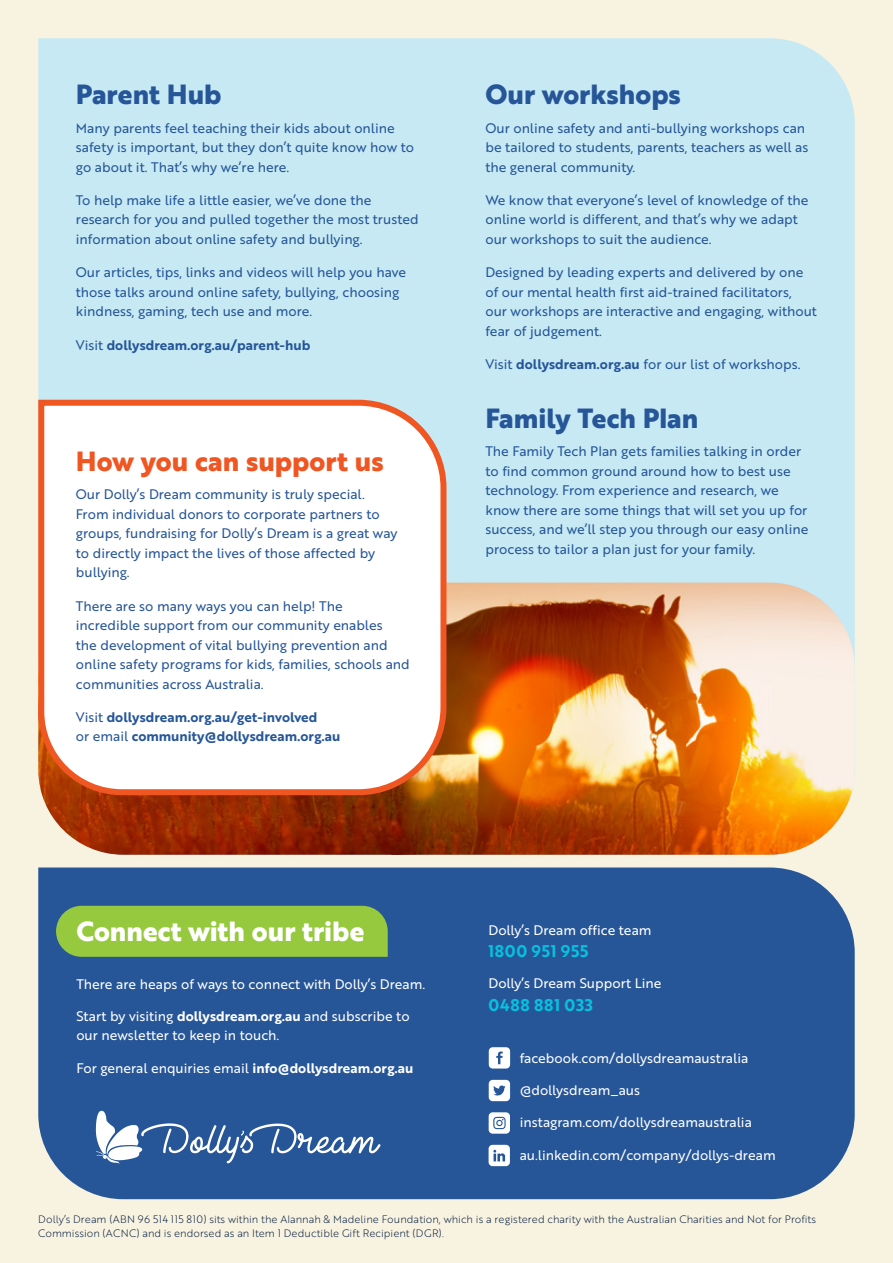
<style>
.page{position:relative;width:893px;height:1263px;background:#f8f3e0}
.page>*{position:absolute;margin:0;border:0;box-sizing:border-box;transform-origin:0 0}
.DD_flyer_headline{font:700 27px "Brother 1816 Extra";color:#265698}
.DD_flyer_headline-2{font:700 27px "Brother 1816 Extra";color:#fff}
.DD_flyer_headline-3{font:700 27px "Brother 1816 Extra";color:#f05622}
.t1{font:16.5px "Brother 1816 Bold";letter-spacing:.04em;color:#08c0de}
.DD_flyer_body{font:13.5px/19.5px "Brother 1816 Regular";color:#265698}
.t2{font:13.5px/19.5px "Brother 1816 Regular";color:#fff}
.DD_flyer_body-2{font:13.5px/19.5px "Brother 1816 Bold";color:#265698}
.t3{font:10.5px/13.5px "Brother 1816 Light";color:#092041}
.s1{font-family:"Brother 1816 Regular"}
.s2{font-family:"Brother 1816 Bold"}
</style>
<div class="page">
<div style="left:38px;top:867px;width:817px;height:332px;background:#265698"></div>
<div style="left:38px;top:38px;width:817px;height:545px;background:#c6e9f3"></div>
<svg style="left:96px;top:1111px;width:285px;height:52px;background:#5178ac"></svg>
<svg style="left:489px;top:1047px;width:21px;height:21px"></svg>
<svg style="left:489px;top:1080px;width:21px;height:21px"></svg>
<svg style="left:489px;top:1112px;width:21px;height:22px"></svg>
<svg style="left:489px;top:1145px;width:21px;height:21px"></svg>
<div style="left:56px;top:906px;width:332px;height:51px;background:#97c93e"></div>
<img style="left:432px;top:583px;width:423px;height:272px">
<img style="left:43px;top:798px;width:389px;height:57px">
<svg style="left:38px;top:397px;width:411px;height:401px;background:#faf0ec"></svg>
<p class="DD_flyer_headline" style="left:76px;top:74px;width:147px">Parent Hub</p>
<p class="DD_flyer_body" style="left:76px;top:117px;width:340px">Many parents feel teaching their kids about online safety is important, but they don’t quite know how to go about it. That’s why we’re here.</p>
<p class="DD_flyer_body" style="left:76px;top:190px;width:344px">To help make life a little easier, we’ve done the research for you and pulled together the most trusted information about online safety and bullying.</p>
<p class="DD_flyer_body" style="left:76px;top:262px;width:332px">Our articles, tips, links and videos will help you have those talks around online safety, bullying, choosing kindness, gaming, tech use and more.</p>
<p class="DD_flyer_body-2" style="left:76px;top:335px;width:236px"><span class="s1">Visit</span> dollysdream.org.au/parent-hub</p>
<p class="DD_flyer_headline-3" style="left:76px;top:441px;width:309px">How you can support us</p>
<p class="DD_flyer_body" style="left:76px;top:484px;width:323px">Our Dolly’s Dream community is truly special.<br>From individual donors to corporate partners to groups, fundraising for Dolly’s Dream is a great way to directly impact the lives of those affected by bullying.</p>
<p class="DD_flyer_body" style="left:76px;top:595px;width:335px">There are so many ways you can help! The incredible support from our community enables<br>the development of vital bullying prevention and online safety programs for kids, families, schools and communities across Australia.</p>
<p class="DD_flyer_body-2" style="left:76px;top:707px;width:266px"><span class="s1">Visit</span> dollysdream.org.au/get-involved<br><span class="s1">or email</span> community@dollysdream.org.au</p>
<p class="DD_flyer_headline" style="left:485px;top:74px;width:197px">Our workshops</p>
<p class="DD_flyer_body" style="left:485px;top:117px;width:325px">Our online safety and anti-bullying workshops can be tailored to students, parents, teachers as well as the general community.</p>
<p class="DD_flyer_body" style="left:485px;top:190px;width:324px">We know that everyone’s level of knowledge of the online world is different, and that’s why we adapt our workshops to suit the audience.</p>
<p class="DD_flyer_body" style="left:485px;top:262px;width:333px">Designed by leading experts and delivered by one of our mental health first aid-trained facilitators,<br>our workshops are interactive and engaging, without fear of judgement.</p>
<p class="DD_flyer_body" style="left:485px;top:354px;width:317px">Visit <span class="s2">dollysdream.org.au</span> for our list of workshops.</p>
<p class="DD_flyer_headline" style="left:485px;top:398px;width:214px">Family Tech Plan</p>
<p class="DD_flyer_body" style="left:485px;top:441px;width:324px">The Family Tech Plan gets families talking in order to find common ground around how to best use technology. From experience and research, we know there are some things that will set you up for success, and we’ll step you through our easy online process to tailor a plan just for your family.</p>
<p class="DD_flyer_headline-2" style="left:76px;top:910px;width:289px">Connect with our tribe</p>
<p class="t2" style="left:76px;top:973px;width:350px">There are heaps of ways to connect with Dolly’s Dream.</p>
<p class="t2" style="left:76px;top:1006px;width:335px">Start by visiting <span class="s2">dollysdream.org.au</span> and subscribe to our newsletter to keep in touch.</p>
<p class="t2" style="left:76px;top:1057px;width:338px">For general enquiries email <span class="s2">info@dollysdream.org.au</span></p>
<p class="t2" style="left:488px;top:920px;width:165px">Dolly’s Dream office team</p>
<p class="t1" style="left:488px;top:939px;width:102px">1800 951 955</p>
<p class="t2" style="left:488px;top:973px;width:174px">Dolly’s Dream Support Line</p>
<p class="t1" style="left:488px;top:992px;width:106px">0488 881 033</p>
<p class="t2" style="left:520px;top:1048px;width:230px">facebook.com/dollysdreamaustralia</p>
<p class="t2" style="left:520px;top:1080px;width:122px">@dollysdream_aus</p>
<p class="t2" style="left:520px;top:1112px;width:234px">instagram.com/dollysdreamaustralia</p>
<p class="t2" style="left:520px;top:1144px;width:257px">au.linkedin.com/company/dollys-dream</p>
<p class="t3" style="left:38px;top:1212px;width:779px">Dolly’s Dream (ABN 96 514 115 810) sits within the Alannah &amp; Madeline Foundation, which is a registered charity with the Australian Charities and Not for Profits<br>Commission (ACNC) and is endorsed as an Item 1 Deductible Gift Recipient (DGR).</p>
</div>
